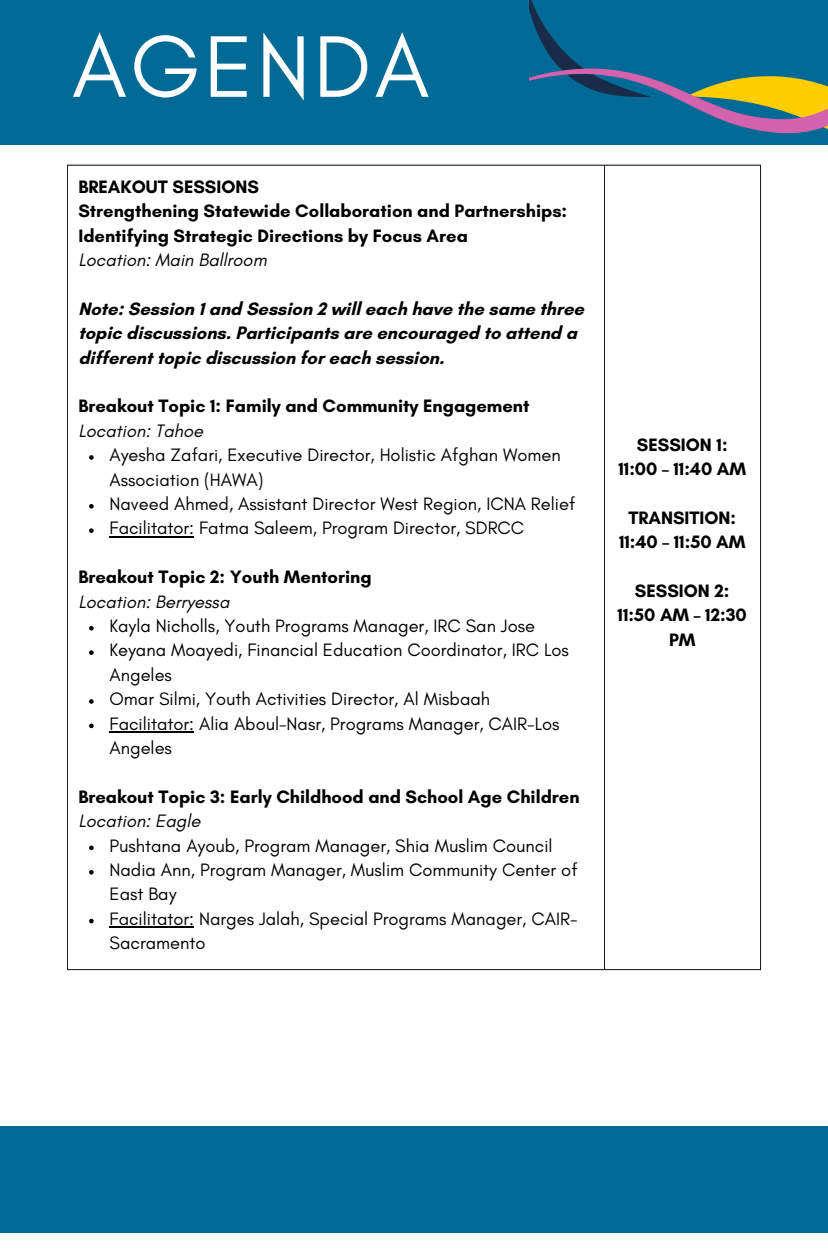
<style>
.page{position:relative;width:828px;height:1260px;background:#fff}
.page>*{position:absolute;margin:0;border:0;box-sizing:border-box;transform-origin:0 0}
.t1{font:89px "Glacial Indifference";letter-spacing:.04em;color:#fff}
.t2{font:18.4px/24.4px "Glacial Indifference";color:#000}
.t3{font:700 18.4px/24.4px "Glacial Indifference";color:#000;text-align:center}
.t4{font:italic 18.4px "Glacial Indifference";color:#000}
</style>
<div class="page">
<svg style="left:89px;top:455px;width:5px;height:5px"></svg>
<svg style="left:89px;top:504px;width:5px;height:5px"></svg>
<svg style="left:89px;top:528px;width:5px;height:5px"></svg>
<hr style="left:110px;top:536px;width:84px;height:2px;background:#000">
<svg style="left:89px;top:626px;width:5px;height:5px"></svg>
<svg style="left:89px;top:650px;width:5px;height:5px"></svg>
<svg style="left:89px;top:699px;width:5px;height:5px"></svg>
<svg style="left:89px;top:724px;width:5px;height:4px"></svg>
<hr style="left:110px;top:731px;width:84px;height:2px;background:#000">
<svg style="left:89px;top:846px;width:5px;height:4px"></svg>
<svg style="left:89px;top:870px;width:5px;height:5px"></svg>
<svg style="left:89px;top:919px;width:5px;height:4px"></svg>
<hr style="left:110px;top:926px;width:84px;height:2px;background:#000">
<hr style="left:67px;top:166px;width:1px;height:803px;background:#181716">
<hr style="left:604px;top:166px;width:1px;height:803px;background:#181716">
<hr style="left:760px;top:166px;width:1px;height:803px;background:#181716">
<hr style="left:67px;top:165px;width:694px;height:1px;background:#181716">
<hr style="left:67px;top:969px;width:694px;height:1px;background:#181716">
<div style="left:0;top:1127px;width:828px;height:106px;background:#006a96"></div>
<div style="left:0;top:0;width:828px;height:145px;background:#006a96"></div>
<svg style="left:529px;top:0;width:299px;height:134px"></svg>
<p class="t1" style="left:72px;top:12px;width:359px">AGENDA</p>
<h1 class="t3" style="left:78px;top:174px;width:182px">BREAKOUT SESSIONS</h1>
<p class="t3" style="left:78px;top:199px;width:490px;text-align:left">Strengthening Statewide Collaboration and Partnerships:<br>Identifying Strategic Directions by Focus Area</p>
<p class="t4" style="left:78px;top:249px;width:190px">Location: Main Ballroom</p>
<p class="t3" style="left:78px;top:296px;width:507px;text-align:left">Note: Session 1 and Session 2 will each have the same three topic discussions. Participants are encouraged to attend a different topic discussion for each session.</p>
<p class="t3" style="left:78px;top:394px;width:453px">Breakout Topic 1: Family and Community Engagement</p>
<p class="t4" style="left:78px;top:419px;width:126px">Location: Tahoe</p>
<p class="t2" style="left:110px;top:443px;width:453px">Ayesha Zafari, Executive Director, Holistic Afghan Women<br>Association (HAWA)</p>
<p class="t2" style="left:110px;top:491px;width:467px">Naveed Ahmed, Assistant Director West Region, ICNA Relief</p>
<p class="t2" style="left:110px;top:516px;width:416px">Facilitator: Fatma Saleem, Program Director, SDRCC</p>
<p class="t3" style="left:78px;top:565px;width:295px">Breakout Topic 2: Youth Mentoring</p>
<p class="t4" style="left:78px;top:590px;width:153px">Location: Berryessa</p>
<p class="t2" style="left:110px;top:613px;width:427px">Kayla Nicholls, Youth Programs Manager, IRC San Jose</p>
<p class="t2" style="left:110px;top:638px;width:461px">Keyana Moayedi, Financial Education Coordinator, IRC Los<br>Angeles</p>
<p class="t2" style="left:110px;top:687px;width:382px">Omar Silmi, Youth Activities Director, Al Misbaah</p>
<p class="t2" style="left:110px;top:711px;width:452px">Facilitator: Alia Aboul-Nasr, Programs Manager, CAIR-Los<br>Angeles</p>
<p class="t3" style="left:78px;top:784px;width:503px">Breakout Topic 3: Early Childhood and School Age Children</p>
<p class="t4" style="left:78px;top:810px;width:124px">Location: Eagle</p>
<p class="t2" style="left:110px;top:833px;width:445px">Pushtana Ayoub, Program Manager, Shia Muslim Council</p>
<p class="t2" style="left:110px;top:857px;width:470px">Nadia Ann, Program Manager, Muslim Community Center of<br>East Bay</p>
<p class="t2" style="left:110px;top:906px;width:470px">Facilitator: Narges Jalah, Special Programs Manager, CAIR-<br>Sacramento</p>
<p class="t3" style="left:618px;top:432px;width:129px">SESSION 1:<br>11:00 – 11:40 AM</p>
<p class="t3" style="left:619px;top:505px;width:128px">TRANSITION:<br>11:40 – 11:50 AM</p>
<p class="t3" style="left:618px;top:578px;width:131px">SESSION 2:<br>11:50 AM – 12:30<br>PM</p>
</div>
